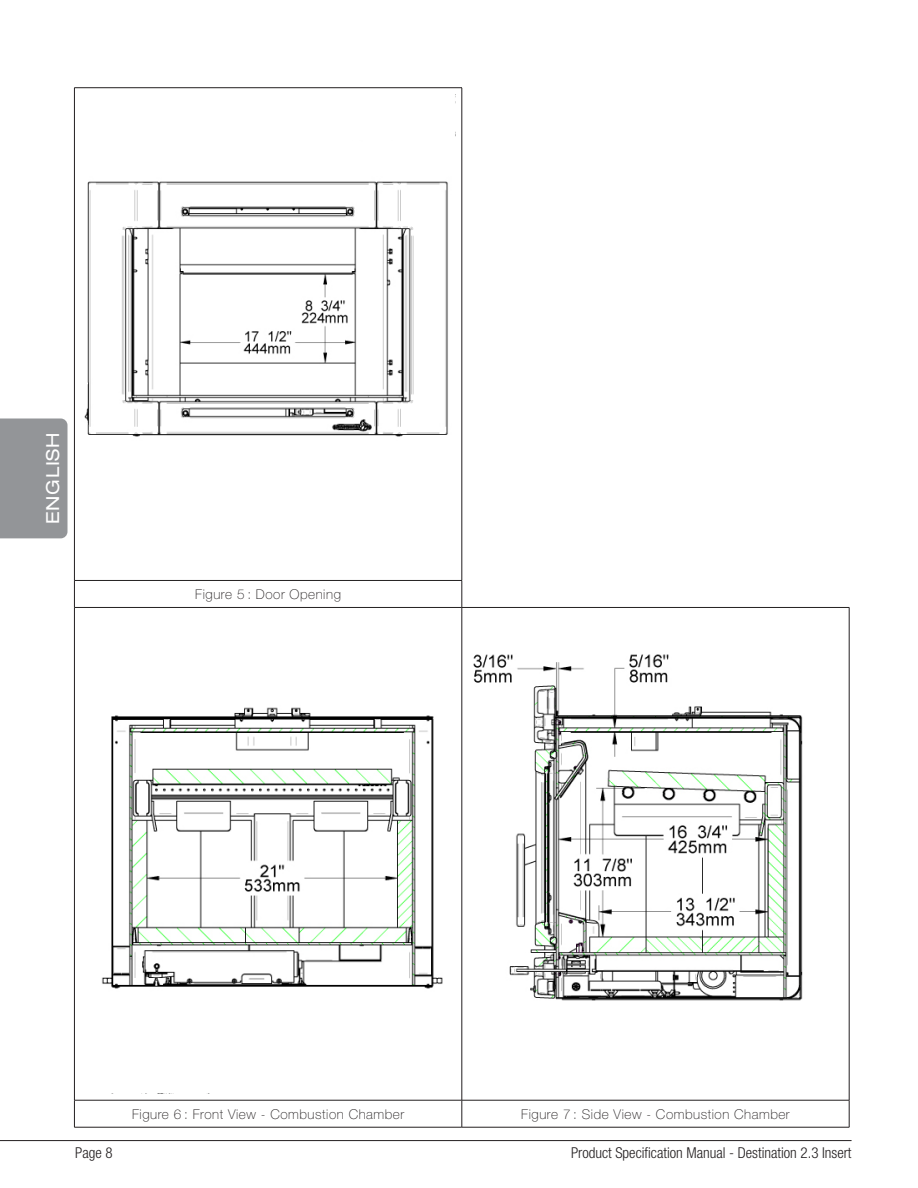
<style>
.page{position:relative;width:918px;height:1188px;background:#fff}
.page>*{position:absolute;margin:0;border:0;box-sizing:border-box;transform-origin:0 0}
.t1{font:expanded 18px "Helvetica Neue LT Std";letter-spacing:.04em;color:#fff}
.t2{font:300 condensed 15px "Helvetica Neue LT Std";color:#231f20}
.t3{font:100 13.5px "Helvetica Neue LT Std";letter-spacing:.04em;color:#231f20}
</style>
<div class="page">
<hr style="left:0;top:1140px;width:852px;height:1px;background:#231f20">
<div style="left:0;top:418px;width:68px;height:120px;background:#939598"></div>
<hr style="left:74px;top:608px;width:1px;height:492px;background:#231f20">
<hr style="left:462px;top:607px;width:387px;height:1px;background:#231f20">
<hr style="left:462px;top:608px;width:1px;height:492px;background:#231f20">
<hr style="left:849px;top:608px;width:1px;height:492px;background:#231f20">
<hr style="left:74px;top:1100px;width:388px;height:1px;background:#231f20">
<svg style="left:74px;top:1100px;width:1px;height:27px"></svg>
<hr style="left:462px;top:1100px;width:387px;height:1px;background:#231f20">
<svg style="left:462px;top:1100px;width:1px;height:27px"></svg>
<svg style="left:849px;top:1100px;width:1px;height:27px"></svg>
<hr style="left:74px;top:1127px;width:388px;height:1px;background:#231f20">
<hr style="left:462px;top:1127px;width:387px;height:1px;background:#231f20">
<hr style="left:74px;top:87px;width:388px;height:1px;background:#231f20">
<hr style="left:74px;top:88px;width:1px;height:492px;background:#231f20">
<hr style="left:462px;top:88px;width:1px;height:492px;background:#231f20">
<hr style="left:74px;top:580px;width:388px;height:1px;background:#231f20">
<svg style="left:74px;top:581px;width:1px;height:26px"></svg>
<svg style="left:462px;top:581px;width:1px;height:26px"></svg>
<hr style="left:74px;top:607px;width:388px;height:1px;background:#231f20">
<img style="left:84px;top:181px;width:364px;height:256px">
<img style="left:102px;top:707px;width:341px;height:282px">
<img style="left:473px;top:654px;width:330px;height:347px">
<h1 class="t1" style="left:42px;top:524px;width:93px;rotate:-90deg">ENGLISH</h1>
<p class="t3" style="left:195px;top:586px;width:147px">Figure 5 : Door Opening</p>
<p class="t3" style="left:132px;top:1106px;width:274px">Figure 6 : Front View - Combustion Chamber</p>
<p class="t3" style="left:521px;top:1106px;width:270px">Figure 7 : Side View - Combustion Chamber</p>
<p class="t2" style="left:75px;top:1144px;width:39px">Page 8</p>
<p class="t2" style="left:571px;top:1144px;width:282px">Product Specification Manual - Destination 2.3 Insert</p>
</div>
